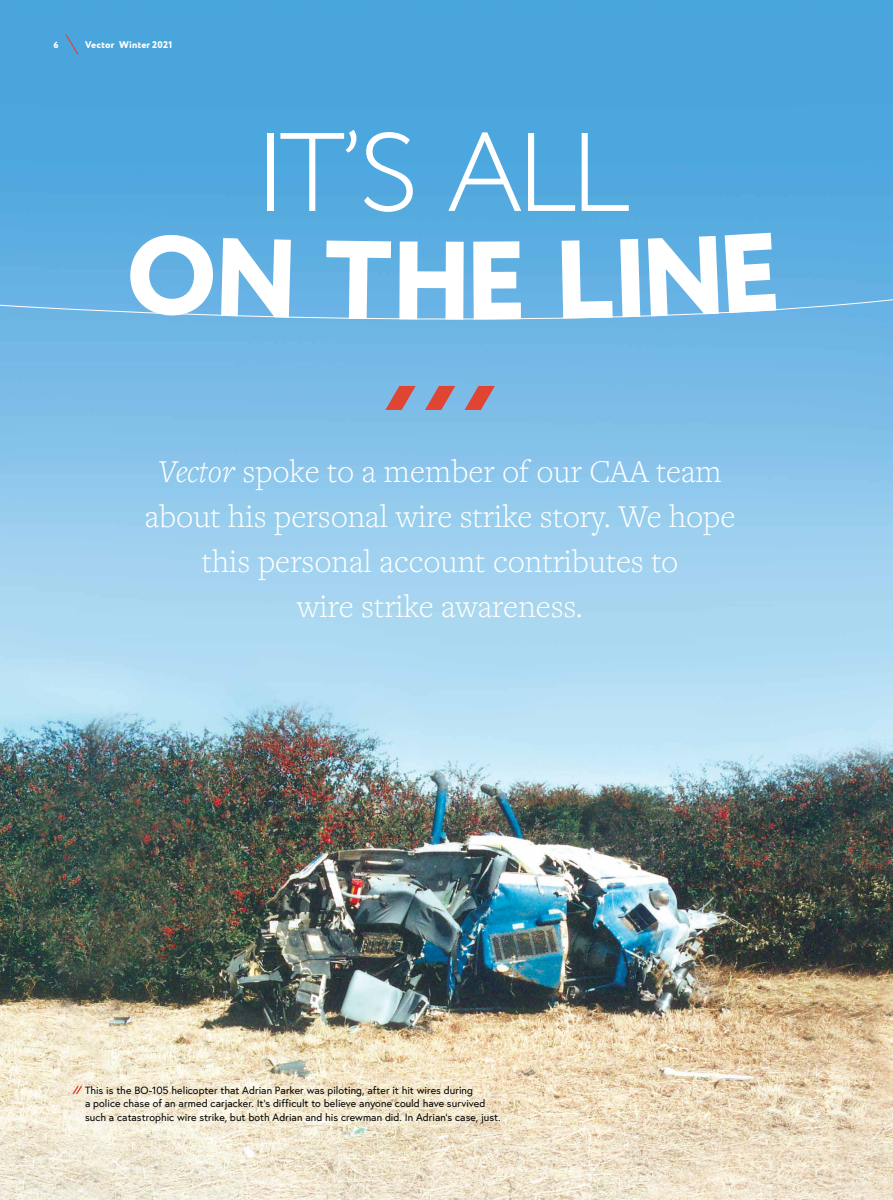
<style>
.page{position:relative;width:893px;height:1200px;background:#fff}
.page>*{position:absolute;margin:0;border:0;box-sizing:border-box;transform-origin:0 0}
.t1{font:300 111.15px "Circe";color:#fff}
.t2{font:800 111.15px "Circe";color:#fff}
.Intro_Large{font:300 33px/45px "Freight Text Pro";color:#fff;text-align:center}
.t3{font:10.5px/13.5px "Europa";letter-spacing:.005em;color:#000}
.t4{font:800 9.75px "Circe";letter-spacing:.025em;color:#fff}
.t5{font:800 9px "Circe";color:#fff}
.s1{font-style:italic}
</style>
<div class="page">
<img style="left:0;top:0;width:893px;height:1000px">
<svg style="left:0;top:1000px;width:893px;height:199px;background:#e1d4ba"></svg>
<div style="left:0;top:287px;width:893px;height:50px;background:#6cb5e4"></div>
<svg style="left:385px;top:386px;width:31px;height:24px"></svg>
<svg style="left:425px;top:386px;width:30px;height:24px"></svg>
<svg style="left:465px;top:386px;width:30px;height:24px"></svg>
<div style="left:55px;top:1066px;width:461px;height:74px;background:#fff;opacity:.75"></div>
<svg style="left:72px;top:1085px;width:10px;height:8px"></svg>
<svg style="left:64px;top:33px;width:16px;height:23px"></svg>
<svg style="left:129px;top:233px;width:162px;height:84px;background:#64b1e3"></svg>
<svg style="left:326px;top:240px;width:65px;height:79px;background:#65b1e3"></svg>
<svg style="left:562px;top:240px;width:51px;height:78px;background:#64b1e3"></svg>
<svg style="left:620px;top:236px;width:99px;height:81px;background:#64b0e3"></svg>
<div style="left:725px;top:232px;width:51px;height:81px;background:#62b0e2"></div>
<p class="t5" style="left:54px;top:38px;width:7px">6</p>
<p class="t4" style="left:85px;top:38px;width:89px">Vector Winter 2021</p>
<h1 class="t1" style="left:252px;top:100px;width:380px">IT’S ALL</h1>
<h1 class="t2" style="left:389px;top:206px;width:141px">HE</h1>
<p class="Intro_Large" style="left:145px;top:447px;width:592px"><span class="s1">Vector</span> spoke to a member of our CAA team about his personal wire strike story. We hope this personal account contributes to<br>wire strike awareness.</p>
<p class="t3" style="left:85px;top:1082px;width:417px">This is the BO-105 helicopter that Adrian Parker was piloting, after it hit wires during<br>a police chase of an armed carjacker. It’s difficult to believe anyone could have survived such a catastrophic wire strike, but both Adrian and his crewman did. In Adrian’s case, just.</p>
</div>
